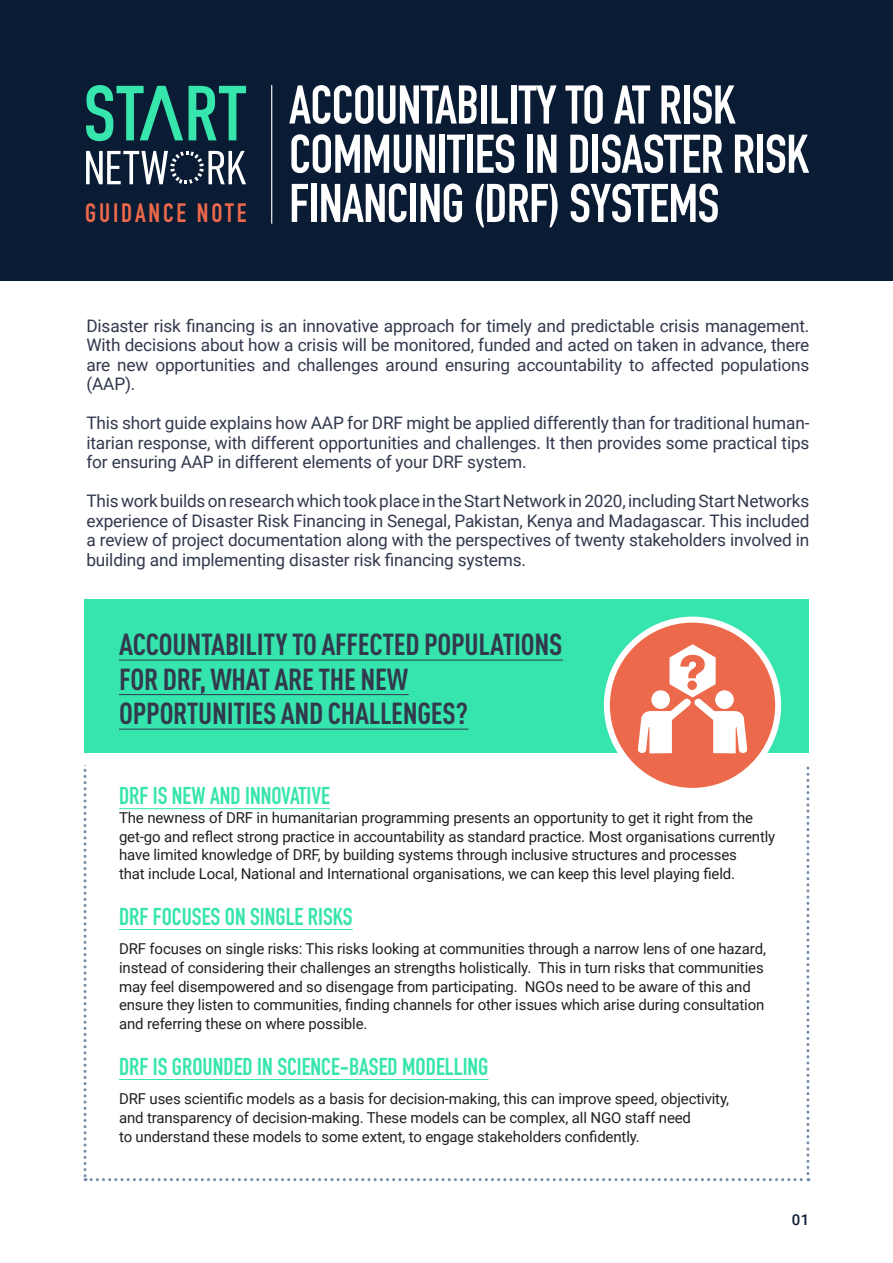
<style>
.page{position:relative;width:893px;height:1263px;background:#fff}
.page>*{position:absolute;margin:0;border:0;box-sizing:border-box;transform-origin:0 0}
.t1{font:700 53.55px "DIN Condensed";letter-spacing:-.01em;color:#fff}
.t2{font:700 condensed 30px "DINOT";letter-spacing:-.01em;color:#32394d}
.t3{font:700 26.25px "DIN Condensed";letter-spacing:.11em;color:#ed694b}
.t4{font:700 24px "DIN Condensed";color:#36e5ad}
.body_copy{font:17.25px/19.5px "Roboto";letter-spacing:-.01em;color:#32394d;text-align:justify}
.body_copy-2{font:15px/18.8px "Roboto";letter-spacing:-.01em;color:#231f20}
.t5{font:500 15px "Roboto";color:#0a1b34}
</style>
<div class="page">
<div style="left:0;top:0;width:893px;height:281px;background:#0a1b34"></div>
<svg style="left:189px;top:86px;width:57px;height:54px"></svg>
<svg style="left:86px;top:85px;width:97px;height:56px"></svg>
<svg style="left:86px;top:151px;width:160px;height:33px"></svg>
<hr style="left:271px;top:85px;width:1px;height:139px;background:#fff">
<svg style="left:84px;top:599px;width:725px;height:582px"></svg>
<p class="t3" style="left:85px;top:195px;width:163px">GUIDANCE NOTE</p>
<p class="t1" style="left:289px;top:69px;width:448px">ACCOUNTABILITY TO AT RISK</p>
<p class="t1" style="left:289px;top:118px;width:521px">COMMUNITIES IN DISASTER RISK</p>
<p class="t1" style="left:289px;top:167px;width:432px">FINANCING (DRF) SYSTEMS</p>
<p class="body_copy" style="left:86px;top:315px;width:724px">Disaster risk financing is an innovative approach for timely and predictable crisis management.<br>With decisions about how a crisis will be monitored, funded and acted on taken in advance, there are new opportunities and challenges around ensuring accountability to affected populations (AAP).</p>
<p class="body_copy" style="left:86px;top:413px;width:724px">This short guide explains how AAP for DRF might be applied differently than for traditional human&shy;itarian response, with different opportunities and challenges. It then provides some practical tips for ensuring AAP in different elements of your DRF system.</p>
<p class="body_copy" style="left:86px;top:491px;width:724px">This work builds on research which took place in the Start Network in 2020, including Start Networks experience of Disaster Risk Financing in Senegal, Pakistan, Kenya and Madagascar. This included a review of project documentation along with the perspectives of twenty stakeholders involved in building and implementing disaster risk financing systems.</p>
<p class="t2" style="left:119px;top:623px;width:445px">ACCOUNTABILITY TO AFFECTED POPULATIONS</p>
<p class="t2" style="left:119px;top:657px;width:290px">FOR DRF, WHAT ARE THE NEW</p>
<p class="t2" style="left:119px;top:692px;width:350px">OPPORTUNITIES AND CHALLENGES?</p>
<p class="t4" style="left:119px;top:779px;width:213px">DRF IS NEW AND INNOVATIVE</p>
<p class="body_copy-2" style="left:119px;top:807px;width:658px">The newness of DRF in humanitarian programming presents an opportunity to get it right from the get-go and reflect strong practice in accountability as standard practice. Most organisations currently have limited knowledge of DRF, by building systems through inclusive structures and processes<br>that include Local, National and International organisations, we can keep this level playing field.</p>
<p class="t4" style="left:119px;top:900px;width:235px">DRF FOCUSES ON SINGLE RISKS</p>
<p class="body_copy-2" style="left:119px;top:939px;width:648px">DRF focuses on single risks: This risks looking at communities through a narrow lens of one hazard,</p>
<p class="body_copy-2" style="left:119px;top:957px;width:647px">instead of considering their challenges an strengths holistically. This in turn risks that communities may feel disempowered and so disengage from participating. NGOs need to be aware of this and ensure they listen to communities, finding channels for other issues which arise during consultation and referring these on where possible.</p>
<p class="t4" style="left:119px;top:1050px;width:371px">DRF IS GROUNDED IN SCIENCE-BASED MODELLING</p>
<p class="body_copy-2" style="left:119px;top:1089px;width:612px">DRF uses scientific models as a basis for decision-making, this can improve speed, objectivity, and transparency of decision-making. These models can be complex, all NGO staff need<br>to understand these models to some extent, to engage stakeholders confidently.</p>
<p class="t5" style="left:792px;top:1209px;width:19px">01</p>
</div>
